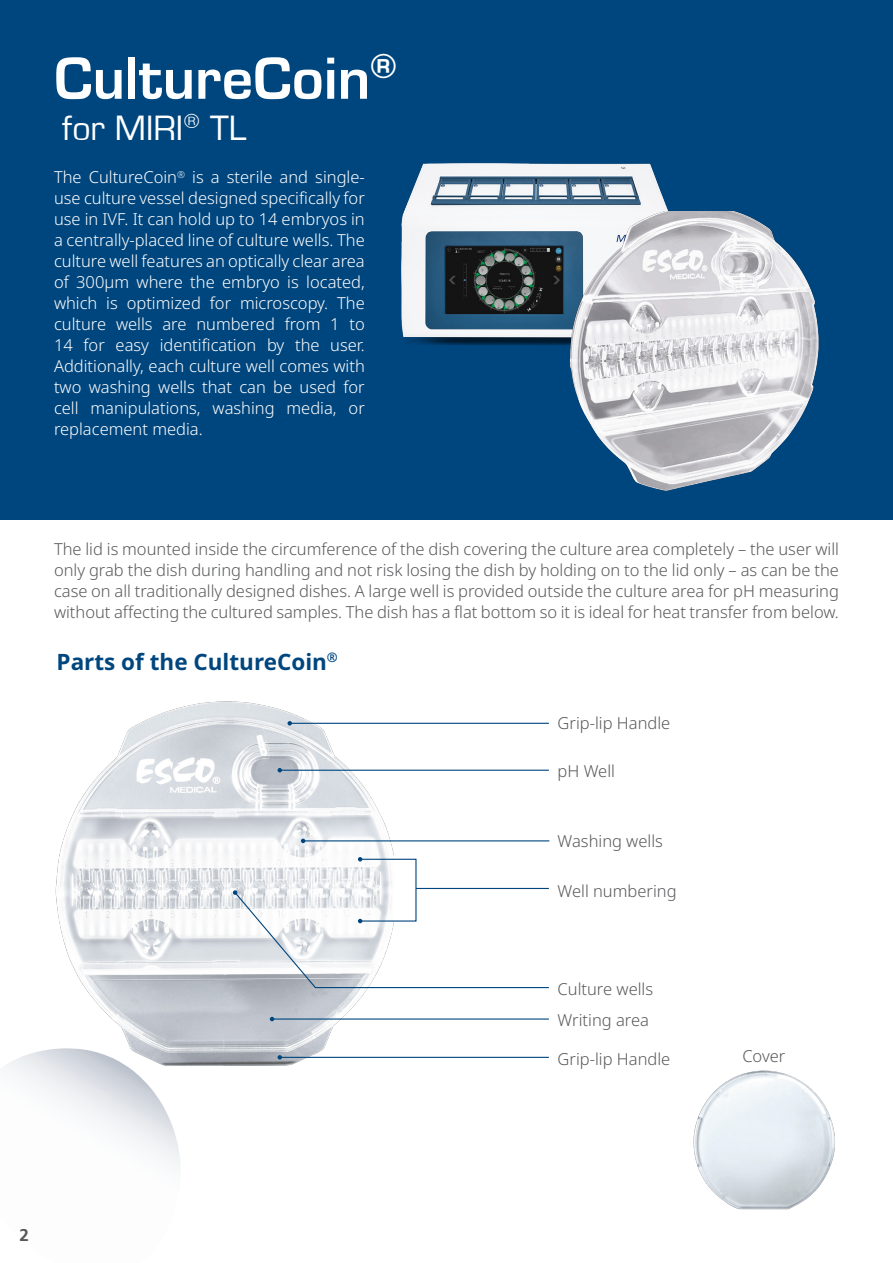
<style>
.page{position:relative;width:893px;height:1263px;background:#fff}
.page>*{position:absolute;margin:0;border:0;box-sizing:border-box;transform-origin:0 0}
.t1{font:700 61.65px "Eurostile";color:#fff}
.t2{font:36.3px "Eurostile";color:#fff}
.t3{font:22.5px "Noto Sans";color:#00467e}
.t4{font:700 17.1px "Frutiger LT Std";color:#57585a}
.Paragraph_Style_2{font:16.5px/21px "Noto Sans";color:#57585a;text-align:justify}
.Paragraph_Style_1{font:16.5px/21px "Noto Sans";color:#fff;text-align:justify}
</style>
<div class="page">
<img style="left:0;top:1065px;width:152px;height:29px">
<img style="left:6px;top:1054px;width:42px;height:17px">
<img style="left:28px;top:1050px;width:20px;height:9px">
<svg style="left:151px;top:1089px;width:5px;height:6px"></svg>
<img style="left:157px;top:1103px;width:15px;height:79px">
<img style="left:168px;top:1124px;width:12px;height:58px">
<div style="left:0;top:0;width:893px;height:519px;background:#00467e"></div>
<img style="left:48px;top:701px;width:346px;height:374px">
<hr style="left:280px;top:770px;width:269px;height:1px;background:#00467e">
<svg style="left:278px;top:768px;width:4px;height:4px"></svg>
<hr style="left:416px;top:888px;width:133px;height:1px;background:#00467e">
<hr style="left:303px;top:840px;width:246px;height:1px;background:#00467e">
<svg style="left:301px;top:839px;width:4px;height:4px"></svg>
<hr style="left:272px;top:1018px;width:277px;height:1px;background:#00467e">
<svg style="left:270px;top:1017px;width:4px;height:4px"></svg>
<hr style="left:280px;top:1057px;width:269px;height:1px;background:#00467e">
<svg style="left:278px;top:1055px;width:4px;height:4px"></svg>
<img style="left:401px;top:163px;width:267px;height:182px">
<img style="left:555px;top:211px;width:264px;height:280px">
<div style="left:360px;top:859px;width:57px;height:62px;border:1px solid #00467e"></div>
<svg style="left:233px;top:890px;width:316px;height:99px"></svg>
<svg style="left:358px;top:857px;width:4px;height:4px"></svg>
<img style="left:693px;top:1070px;width:142px;height:140px">
<hr style="left:290px;top:723px;width:259px;height:1px;background:#00467e">
<svg style="left:287px;top:721px;width:5px;height:4px"></svg>
<p class="t1" style="left:54px;top:34px;width:345px">CultureCoin<sup>®</sup></p>
<p class="t2" style="left:62px;top:109px;width:185px">for MIRI<sup>®</sup> TL</p>
<p class="Paragraph_Style_1" style="left:54px;top:167px;width:312px">The CultureCoin<sup>®</sup> is a sterile and single&shy;use culture vessel designed specifically for use in IVF. It can hold up to 14 embryos in a centrally-placed line of culture wells. The culture well features an optically clear area of 300µm where the embryo is located, which is optimized for microscopy. The culture wells are numbered from 1 to 14 for easy identification by the user.<br>Additionally, each culture well comes with two washing wells that can be used for cell manipulations, washing media, or replacement media.</p>
<p class="Paragraph_Style_2" style="left:54px;top:539px;width:787px">The lid is mounted inside the circumference of the dish covering the culture area completely – the user will only grab the dish during handling and not risk losing the dish by holding on to the lid only – as can be the case on all traditionally designed dishes. A large well is provided outside the culture area for pH measuring without affecting the cultured samples. The dish has a flat bottom so it is ideal for heat transfer from below.</p>
<p class="t3" style="left:57px;top:646px;width:283px">Parts of the CultureCoin<sup>®</sup></p>
<p class="Paragraph_Style_2" style="left:558px;top:713px;width:114px">Grip-lip Handle</p>
<p class="Paragraph_Style_2" style="left:558px;top:761px;width:59px">pH Well</p>
<p class="Paragraph_Style_2" style="left:558px;top:831px;width:107px">Washing wells</p>
<p class="Paragraph_Style_2" style="left:558px;top:881px;width:120px">Well numbering</p>
<p class="Paragraph_Style_2" style="left:558px;top:979px;width:97px">Culture wells</p>
<p class="Paragraph_Style_2" style="left:558px;top:1009px;width:93px">Writing area</p>
<p class="Paragraph_Style_2" style="left:558px;top:1048px;width:114px">Grip-lip Handle</p>
<p class="Paragraph_Style_2" style="left:742px;top:1046px;width:45px">Cover</p>
<p class="t4" style="left:20px;top:1224px;width:11px">2</p>
</div>
